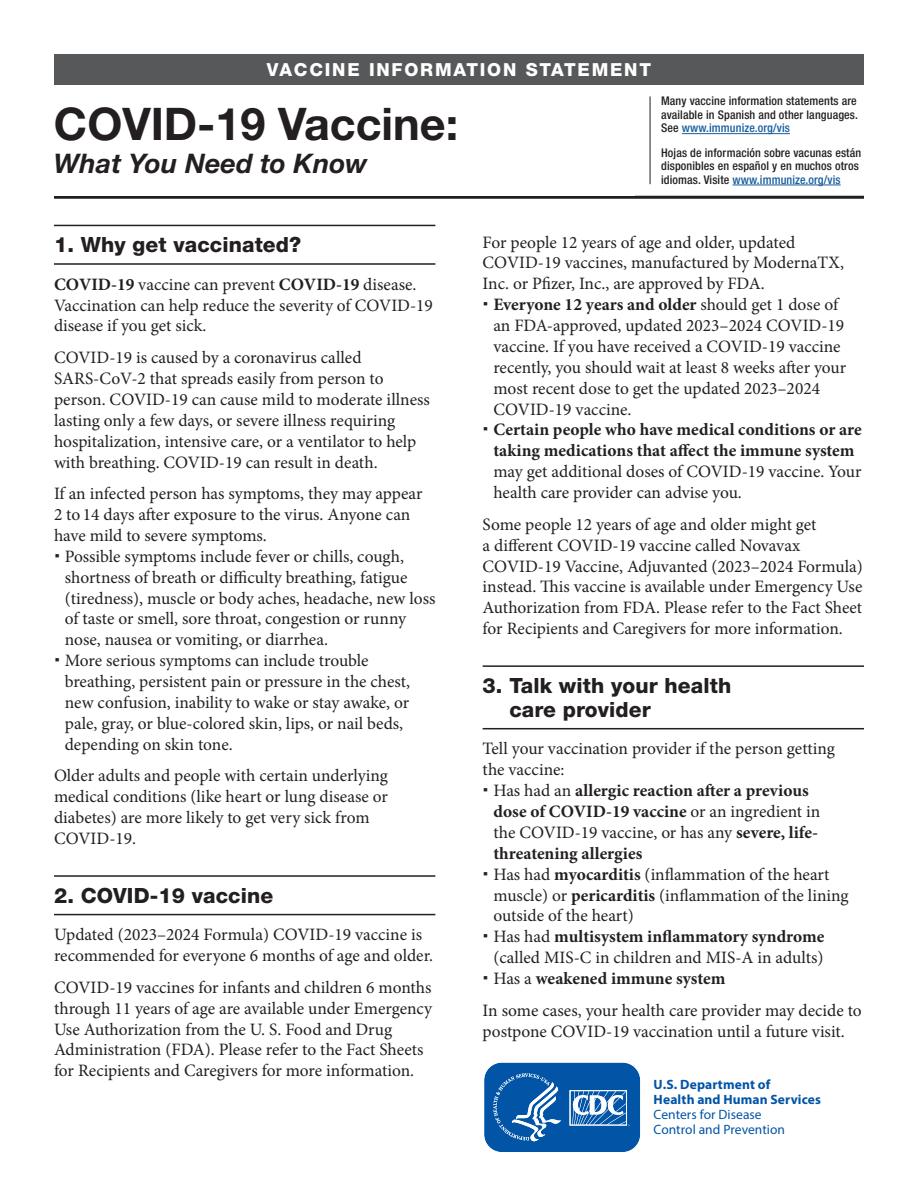
<style>
.page{position:relative;width:918px;height:1188px;background:#fff}
.page>*{position:absolute;margin:0;border:0;box-sizing:border-box;transform-origin:0 0}
.t1{font:700 45px "Helvetica Neue LT Std";color:#231f20}
.t2{font:italic 700 27px "Helvetica Neue LT Std";color:#231f20}
.t3{font:800 21px/24px "Helvetica Neue LT Std";letter-spacing:.005em;color:#231f20}
.t4{font:800 18px "Helvetica Neue LT Std";letter-spacing:.1em;color:#fff}
.t5{font:17.4px/20.9px "Minion Pro";color:#231f20}
.t6{font:700 17.4px/20.9px "Minion Pro";color:#231f20}
.t7{font:700 13.5px/15px "Myriad Pro";letter-spacing:.01em;color:#0154a6}
.t8{font:13.5px/15px "Myriad Pro";color:#0154a6}
.t9{font:500 condensed 12px/13.5px "Helvetica Neue LT Std";letter-spacing:.01em;color:#231f20;text-align:justify}
.s1{color:#175d9e}
.s2{font-weight:700}
.s3{font-weight:400}
</style>
<div class="page">
<div style="left:54px;top:54px;width:810px;height:31px;background:#57585a"></div>
<hr style="left:650px;top:96px;width:1px;height:88px;background:#231f20">
<hr style="left:682px;top:133px;width:108px;height:1px;background:#175d9e">
<hr style="left:733px;top:185px;width:108px;height:1px;background:#175d9e">
<hr style="left:54px;top:196px;width:810px;height:3px;background:#231f20">
<svg style="left:484px;top:1062px;width:157px;height:90px;background:#296fb4"></svg>
<hr style="left:54px;top:263px;width:381px;height:2px;background:#231f20">
<hr style="left:54px;top:225px;width:381px;height:1px;background:#231f20">
<hr style="left:54px;top:914px;width:381px;height:1px;background:#231f20">
<hr style="left:54px;top:875px;width:381px;height:2px;background:#231f20">
<hr style="left:483px;top:728px;width:381px;height:1px;background:#231f20">
<hr style="left:483px;top:665px;width:381px;height:2px;background:#231f20">
<p class="t4" style="left:267px;top:59px;width:386px">VACCINE INFORMATION STATEMENT</p>
<h2 class="t1" style="left:54px;top:96px;width:406px">COVID-19 Vaccine:</h2>
<h2 class="t2" style="left:54px;top:146px;width:315px">What You Need to Know</h2>
<p class="t9" style="left:661px;top:94px;width:198px">Many vaccine information statements are available in Spanish and other languages.<br>See <span class="s1">www.immunize.org/vis</span></p>
<p class="t9" style="left:661px;top:146px;width:202px;text-align:left">Hojas de información sobre vacunas están disponibles en español y en muchos otros idiomas. Visite <span class="s1">www.immunize.org/vis</span></p>
<h3 class="t3" style="left:54px;top:232px;width:249px">1. Why get vaccinated?</h3>
<p class="t5" style="left:54px;top:274px;width:380px"><span class="s2">COVID‑19</span> vaccine can prevent <span class="s2">COVID‑19</span> disease.<br>Vaccination can help reduce the severity of COVID‑19 disease if you get sick.</p>
<p class="t5" style="left:54px;top:347px;width:377px">COVID‑19 is caused by a coronavirus called SARS‑CoV‑2 that spreads easily from person to person. COVID‑19 can cause mild to moderate illness lasting only a few days, or severe illness requiring hospitalization, intensive care, or a ventilator to help with breathing. COVID‑19 can result in death.</p>
<p class="t5" style="left:54px;top:483px;width:370px">If an infected person has symptoms, they may appear<br>2 to 14 days after exposure to the virus. Anyone can have mild to severe symptoms.</p>
<p class="t5" style="left:65px;top:546px;width:372px">Possible symptoms include fever or chills, cough, shortness of breath or difficulty breathing, fatigue (tiredness), muscle or body aches, headache, new loss of taste or smell, sore throat, congestion or runny nose, nausea or vomiting, or diarrhea.</p>
<p class="t5" style="left:65px;top:650px;width:347px">More serious symptoms can include trouble breathing, persistent pain or pressure in the chest, new confusion, inability to wake or stay awake, or pale, gray, or blue-colored skin, lips, or nail beds, depending on skin tone.</p>
<p class="t5" style="left:54px;top:766px;width:336px">Older adults and people with certain underlying medical conditions (like heart or lung disease or diabetes) are more likely to get very sick from COVID-19.</p>
<h3 class="t3" style="left:54px;top:883px;width:221px">2. COVID‑19 vaccine</h3>
<p class="t5" style="left:54px;top:924px;width:381px">Updated (2023–2024 Formula) COVID‑19 vaccine is recommended for everyone 6 months of age and older.</p>
<p class="t5" style="left:54px;top:977px;width:380px">COVID‑19 vaccines for infants and children 6 months through 11 years of age are available under Emergency Use Authorization from the U. S. Food and Drug Administration (FDA). Please refer to the Fact Sheets for Recipients and Caregivers for more information.</p>
<p class="t5" style="left:483px;top:232px;width:363px">For people 12 years of age and older, updated<br>COVID‑19 vaccines, manufactured by ModernaTX,<br>Inc. or Pfizer, Inc., are approved by FDA.</p>
<p class="t5" style="left:493px;top:294px;width:354px"><span class="s2">Everyone 12 years and older</span> should get 1 dose of an FDA-approved, updated 2023–2024 COVID‑19 vaccine. If you have received a COVID‑19 vaccine recently, you should wait at least 8 weeks after your most recent dose to get the updated 2023–2024<br>COVID‑19 vaccine.</p>
<p class="t6" style="left:493px;top:419px;width:370px">Certain people who have medical conditions or are taking medications that affect the immune system <span class="s3">may get additional doses of COVID‑19 vaccine. Your health care provider can advise you.</span></p>
<p class="t5" style="left:483px;top:514px;width:382px">Some people 12 years of age and older might get<br>a different COVID‑19 vaccine called Novavax COVID‑19 Vaccine, Adjuvanted (2023–2024 Formula) instead. This vaccine is available under Emergency Use Authorization from FDA. Please refer to the Fact Sheet for Recipients and Caregivers for more information.</p>
<h3 class="t3" style="left:509px;top:673px;width:223px;text-indent:-27px">3. Talk with your health care provider</h3>
<p class="t5" style="left:483px;top:738px;width:354px">Tell your vaccination provider if the person getting the vaccine:</p>
<p class="t6" style="left:493px;top:780px;width:328px"><span class="s3">Has had an</span> allergic reaction after a previous dose of COVID‑19 vaccine <span class="s3">or an ingredient in the COVID‑19 vaccine, or has any</span> severe, life&shy;threatening allergies</p>
<p class="t5" style="left:493px;top:864px;width:357px">Has had <span class="s2">myocarditis</span> (inflammation of the heart muscle) or <span class="s2">pericarditis</span> (inflammation of the lining outside of the heart)</p>
<p class="t5" style="left:493px;top:926px;width:332px">Has had <span class="s2">multisystem inflammatory syndrome </span>(called MIS-C in children and MIS-A in adults)</p>
<p class="t6" style="left:493px;top:968px;width:234px"><span class="s3">Has a</span> weakened immune system</p>
<p class="t5" style="left:483px;top:1000px;width:381px">In some cases, your health care provider may decide to postpone COVID‑19 vaccination until a future visit.</p>
<p class="t7" style="left:654px;top:1077px;width:169px">U.S. Department of<br>Health and Human Services</p>
<p class="t8" style="left:654px;top:1107px;width:133px">Centers for Disease<br>Control and Prevention</p>
</div>
